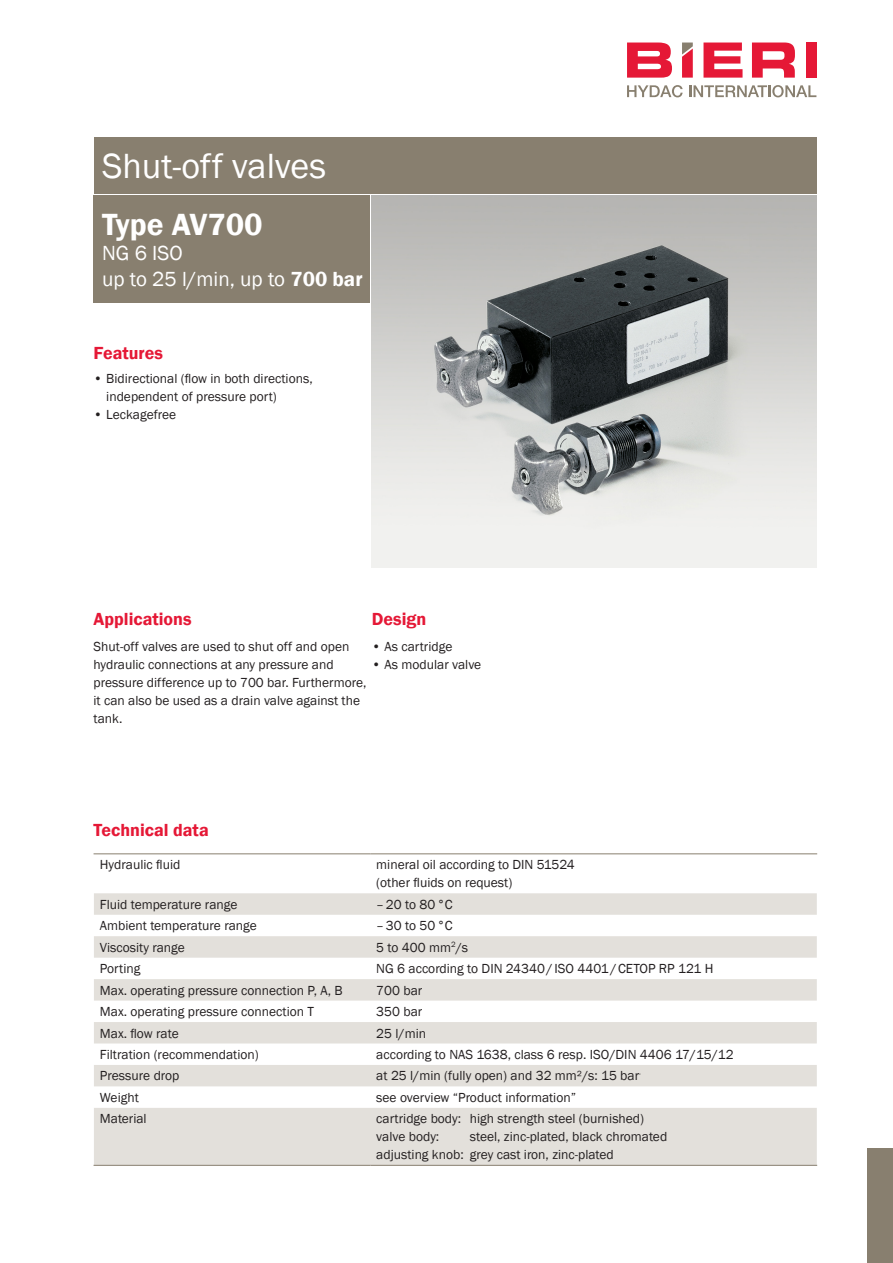
<style>
.page{position:relative;width:893px;height:1263px;background:#fff}
.page>*{position:absolute;margin:0;border:0;box-sizing:border-box;transform-origin:0 0}
._01_Titelseite_Titel{font:36px "Franklin Gothic";color:#fff}
._02_Titelseite_Unter{font:600 31.5px "Franklin Gothic";color:#fff}
._03_Titelseite_Unter{font:21px "Franklin Gothic";color:#fff}
._04_Titel_rot{font:600 18px "Franklin Gothic";color:#e51836}
._07_1_Grundtext_Engl{font:13.5px "Franklin Gothic";color:#231f20}
.Grundtext{font:13.5px/18px "Franklin Gothic";color:#231f20}
._07_Grundtext{font:13.5px "Franklin Gothic";color:#231f20}
.s1{font-weight:600}
</style>
<div class="page">
<div style="left:806px;top:43px;width:10px;height:35px;background:#e51836"></div>
<svg style="left:682px;top:43px;width:11px;height:35px"></svg>
<svg style="left:627px;top:43px;width:45px;height:35px"></svg>
<svg style="left:703px;top:43px;width:39px;height:35px"></svg>
<svg style="left:752px;top:43px;width:43px;height:35px"></svg>
<svg style="left:627px;top:85px;width:56px;height:12px"></svg>
<svg style="left:689px;top:85px;width:127px;height:12px"></svg>
<div style="left:867px;top:1148px;width:26px;height:115px;background:#887f6f"></div>
<div style="left:94px;top:137px;width:722px;height:56px;background:#887f6f"></div>
<div style="left:94px;top:195px;width:276px;height:108px;background:#887f6f"></div>
<img style="left:372px;top:195px;width:444px;height:372px">
<svg style="left:94px;top:893px;width:723px;height:272px;fill:#e3e0db"></svg>
<hr style="left:94px;top:1165px;width:276px;height:1px;background:#887f6f">
<hr style="left:370px;top:1165px;width:447px;height:1px;background:#887f6f">
<hr style="left:94px;top:853px;width:276px;height:1px;background:#887f6f">
<hr style="left:370px;top:853px;width:447px;height:1px;background:#887f6f">
<p class="_01_Titelseite_Titel" style="left:102px;top:144px;width:226px">Shut-off valves</p>
<p class="_02_Titelseite_Unter" style="left:102px;top:205px;width:162px">Type AV700</p>
<p class="_03_Titelseite_Unter" style="left:102px;top:240px;width:82px">NG 6 ISO</p>
<p class="_03_Titelseite_Unter" style="left:102px;top:266px;width:262px">up to 25 l/min, up to <span class="s1">700 bar</span></p>
<p class="_04_Titel_rot" style="left:94px;top:342px;width:71px">Features</p>
<p class="Grundtext" style="left:94px;top:370px;width:221px">• Bidirectional (flow in both directions,</p>
<p class="Grundtext" style="left:106px;top:388px;width:172px">independent of pressure port)</p>
<p class="Grundtext" style="left:94px;top:406px;width:84px">• Leckagefree</p>
<p class="_04_Titel_rot" style="left:94px;top:608px;width:100px">Applications</p>
<p class="_04_Titel_rot" style="left:372px;top:608px;width:56px">Design</p>
<p class="Grundtext" style="left:94px;top:637px;width:274px">Shut-off valves are used to shut off and open hydraulic connections at any pressure and pressure difference up to 700 bar. Furthermore, it can also be used as a drain valve against the tank.</p>
<p class="Grundtext" style="left:372px;top:637px;width:82px">• As cartridge</p>
<p class="Grundtext" style="left:372px;top:655px;width:111px">• As modular valve</p>
<p class="_04_Titel_rot" style="left:94px;top:818px;width:117px">Technical data</p>
<p class="_07_1_Grundtext_Engl" style="left:100px;top:856px;width:82px">Hydraulic fluid</p>
<p class="_07_1_Grundtext_Engl" style="left:376px;top:856px;width:200px">mineral oil according to DIN 51524</p>
<p class="_07_1_Grundtext_Engl" style="left:376px;top:874px;width:137px">(other fluids on request)</p>
<p class="_07_1_Grundtext_Engl" style="left:100px;top:896px;width:139px">Fluid temperature range</p>
<p class="_07_Grundtext" style="left:376px;top:896px;width:78px">–20 to 80°C</p>
<p class="_07_1_Grundtext_Engl" style="left:100px;top:917px;width:159px">Ambient temperature range</p>
<p class="_07_1_Grundtext_Engl" style="left:376px;top:917px;width:78px">–30 to 50°C</p>
<p class="_07_1_Grundtext_Engl" style="left:100px;top:939px;width:86px">Viscosity range</p>
<p class="_07_1_Grundtext_Engl" style="left:376px;top:939px;width:93px">5 to 400 mm<sup>2</sup>/s</p>
<p class="_07_1_Grundtext_Engl" style="left:100px;top:960px;width:42px">Porting</p>
<p class="_07_1_Grundtext_Engl" style="left:376px;top:960px;width:339px">NG 6 according to DIN 24340/ ISO 4401/CETOP RP 121 H</p>
<p class="_07_1_Grundtext_Engl" style="left:100px;top:982px;width:244px">Max. operating pressure connection P, A, B</p>
<p class="_07_1_Grundtext_Engl" style="left:376px;top:982px;width:47px">700 bar</p>
<p class="_07_1_Grundtext_Engl" style="left:100px;top:1003px;width:216px">Max. operating pressure connection T</p>
<p class="_07_1_Grundtext_Engl" style="left:376px;top:1003px;width:47px">350 bar</p>
<p class="_07_1_Grundtext_Engl" style="left:100px;top:1024px;width:80px">Max. flow rate</p>
<p class="_07_1_Grundtext_Engl" style="left:376px;top:1024px;width:51px">25 l/min</p>
<p class="_07_1_Grundtext_Engl" style="left:100px;top:1046px;width:160px">Filtration (recommendation)</p>
<p class="_07_1_Grundtext_Engl" style="left:376px;top:1046px;width:359px">according to NAS 1638, class 6 resp. ISO/DIN 4406 17/15/12</p>
<p class="_07_1_Grundtext_Engl" style="left:100px;top:1067px;width:81px">Pressure drop</p>
<p class="_07_1_Grundtext_Engl" style="left:376px;top:1067px;width:266px">at 25 l/min (fully open) and 32 mm²/s: 15 bar<sup>-</sup></p>
<p class="_07_1_Grundtext_Engl" style="left:100px;top:1089px;width:40px">Weight</p>
<p class="_07_1_Grundtext_Engl" style="left:376px;top:1089px;width:201px">see overview “Product information”</p>
<p class="_07_1_Grundtext_Engl" style="left:100px;top:1110px;width:48px">Material</p>
<p class="_07_1_Grundtext_Engl" style="left:376px;top:1110px;width:269px">cartridge body: high strength steel (burnished)</p>
<p class="_07_1_Grundtext_Engl" style="left:376px;top:1128px;width:64px">valve body:</p>
<p class="_07_1_Grundtext_Engl" style="left:470px;top:1128px;width:199px">steel, zinc-plated, black chromated</p>
<p class="_07_1_Grundtext_Engl" style="left:376px;top:1146px;width:239px">adjusting knob: grey cast iron, zinc-plated</p>
</div>
